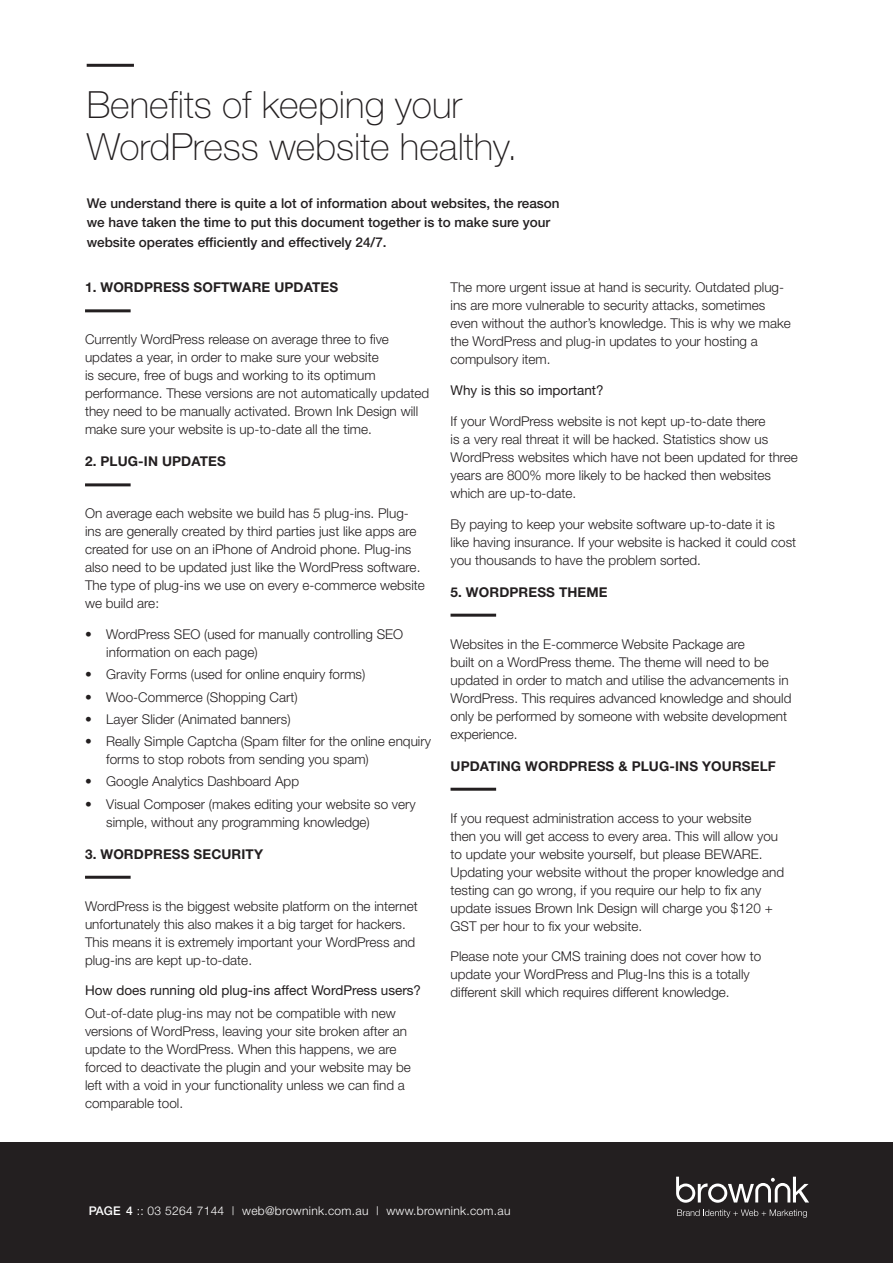
<style>
.page{position:relative;width:893px;height:1263px;background:#fff}
.page>*{position:absolute;margin:0;border:0;box-sizing:border-box;transform-origin:0 0}
.t1{font:100 37.5px/42px "Helvetica Neue";color:#231f20}
.t2{font:300 13.5px/18px "Helvetica Neue";color:#231f20}
.t3{font:500 13.5px/19.5px "Helvetica Neue";color:#231f20}
.t4{font:700 13.5px "Helvetica Neue";letter-spacing:.01em;color:#231f20}
.t5{font:13.5px "Helvetica Neue";color:#231f20}
.t6{font:300 12px "Helvetica Neue";letter-spacing:.025em;color:#fff}
.s1{font-weight:500}
</style>
<div class="page">
<div style="left:0;top:1142px;width:893px;height:121px;background:#231f20"></div>
<svg style="left:676px;top:1177px;width:133px;height:26px"></svg>
<svg style="left:677px;top:1209px;width:130px;height:9px"></svg>
<hr style="left:87px;top:64px;width:47px;height:3px;background:#231f20">
<hr style="left:85px;top:309px;width:46px;height:3px;background:#231f20">
<hr style="left:85px;top:483px;width:46px;height:3px;background:#231f20">
<hr style="left:85px;top:876px;width:46px;height:3px;background:#231f20">
<hr style="left:451px;top:614px;width:45px;height:3px;background:#231f20">
<hr style="left:451px;top:788px;width:45px;height:3px;background:#231f20">
<h1 class="t1" style="left:87px;top:83px;width:432px">Benefits of keeping your<br>WordPress website healthy.</h1>
<p class="t3" style="left:87px;top:193px;width:474px">We understand there is quite a lot of information about websites, the reason we have taken the time to put this document together is to make sure your website operates efficiently and effectively 24/7.</p>
<p class="t4" style="left:85px;top:279px;width:255px">1. WORDPRESS SOFTWARE UPDATES</p>
<p class="t2" style="left:85px;top:330px;width:346px">Currently WordPress release on average three to five updates a year, in order to make sure your website<br>is secure, free of bugs and working to its optimum performance. These versions are not automatically updated they need to be manually activated. Brown Ink Design will make sure your website is up-to-date all the time.</p>
<p class="t4" style="left:85px;top:453px;width:142px">2. PLUG-IN UPDATES</p>
<p class="t2" style="left:85px;top:504px;width:341px">On average each website we build has 5 plug-ins. Plug&shy;ins are generally created by third parties just like apps are created for use on an iPhone of Android phone. Plug-ins also need to be updated just like the WordPress software.<br>The type of plug-ins we use on every e-commerce website we build are:</p>
<p class="t2" style="left:106px;top:625px;width:298px;text-indent:-21px">• WordPress SEO (used for manually controlling SEO information on each page)</p>
<p class="t2" style="left:85px;top:665px;width:282px">• Gravity Forms (used for online enquiry forms)</p>
<p class="t2" style="left:85px;top:687px;width:214px">• Woo-Commerce (Shopping Cart)</p>
<p class="t2" style="left:85px;top:710px;width:207px">• Layer Slider (Animated banners)</p>
<p class="t2" style="left:106px;top:732px;width:326px;text-indent:-21px">• Really Simple Captcha (Spam filter for the online enquiry forms to stop robots from sending you spam)</p>
<p class="t2" style="left:85px;top:772px;width:216px">• Google Analytics Dashboard App</p>
<p class="t2" style="left:106px;top:794px;width:311px;text-indent:-21px">• Visual Composer (makes editing your website so very simple, without any programming knowledge)</p>
<p class="t4" style="left:85px;top:845px;width:179px">3. WORDPRESS SECURITY</p>
<p class="t2" style="left:85px;top:896px;width:334px">WordPress is the biggest website platform on the internet unfortunately this also makes it a big target for hackers.<br>This means it is extremely important your WordPress and plug-ins are kept up-to-date.</p>
<p class="t5" style="left:85px;top:982px;width:338px">How does running old plug-ins affect WordPress users?</p>
<p class="t2" style="left:85px;top:1003px;width:327px">Out-of-date plug-ins may not be compatible with new versions of WordPress, leaving your site broken after an update to the WordPress. When this happens, we are forced to deactivate the plugin and your website may be left with a void in your functionality unless we can find a comparable tool.</p>
<p class="t2" style="left:451px;top:278px;width:342px">The more urgent issue at hand is security. Outdated plug&shy;ins are more vulnerable to security attacks, sometimes even without the author’s knowledge. This is why we make the WordPress and plug-in updates to your hosting a compulsory item.</p>
<p class="t5" style="left:451px;top:382px;width:155px">Why is this so important?</p>
<p class="t2" style="left:451px;top:412px;width:349px">If your WordPress website is not kept up-to-date there<br>is a very real threat it will be hacked. Statistics show us WordPress websites which have not been updated for three years are 800% more likely to be hacked then websites which are up-to-date.</p>
<p class="t2" style="left:451px;top:514px;width:347px">By paying to keep your website software up-to-date it is like having insurance. If your website is hacked it could cost you thousands to have the problem sorted.</p>
<p class="t4" style="left:451px;top:583px;width:159px">5. WORDPRESS THEME</p>
<p class="t2" style="left:451px;top:634px;width:342px">Websites in the E-commerce Website Package are<br>built on a WordPress theme. The theme will need to be updated in order to match and utilise the advancements in WordPress. This requires advanced knowledge and should only be performed by someone with website development experience.</p>
<p class="t4" style="left:451px;top:757px;width:327px">UPDATING WORDPRESS &amp; PLUG-INS YOURSELF</p>
<p class="t2" style="left:451px;top:808px;width:335px">If you request administration access to your website<br>then you will get access to every area. This will allow you to update your website yourself, but please BEWARE.<br>Updating your website without the proper knowledge and testing can go wrong, if you require our help to fix any update issues Brown Ink Design will charge you $120 + GST per hour to fix your website.</p>
<p class="t2" style="left:451px;top:947px;width:312px">Please note your CMS training does not cover how to update your WordPress and Plug-Ins this is a totally different skill which requires different knowledge.</p>
<p class="t6" style="left:89px;top:1203px;width:423px"><span class="s1">PAGE 4</span> :: 03 5264 7144 | web@brownink.com.au | www.brownink.com.au</p>
</div>
